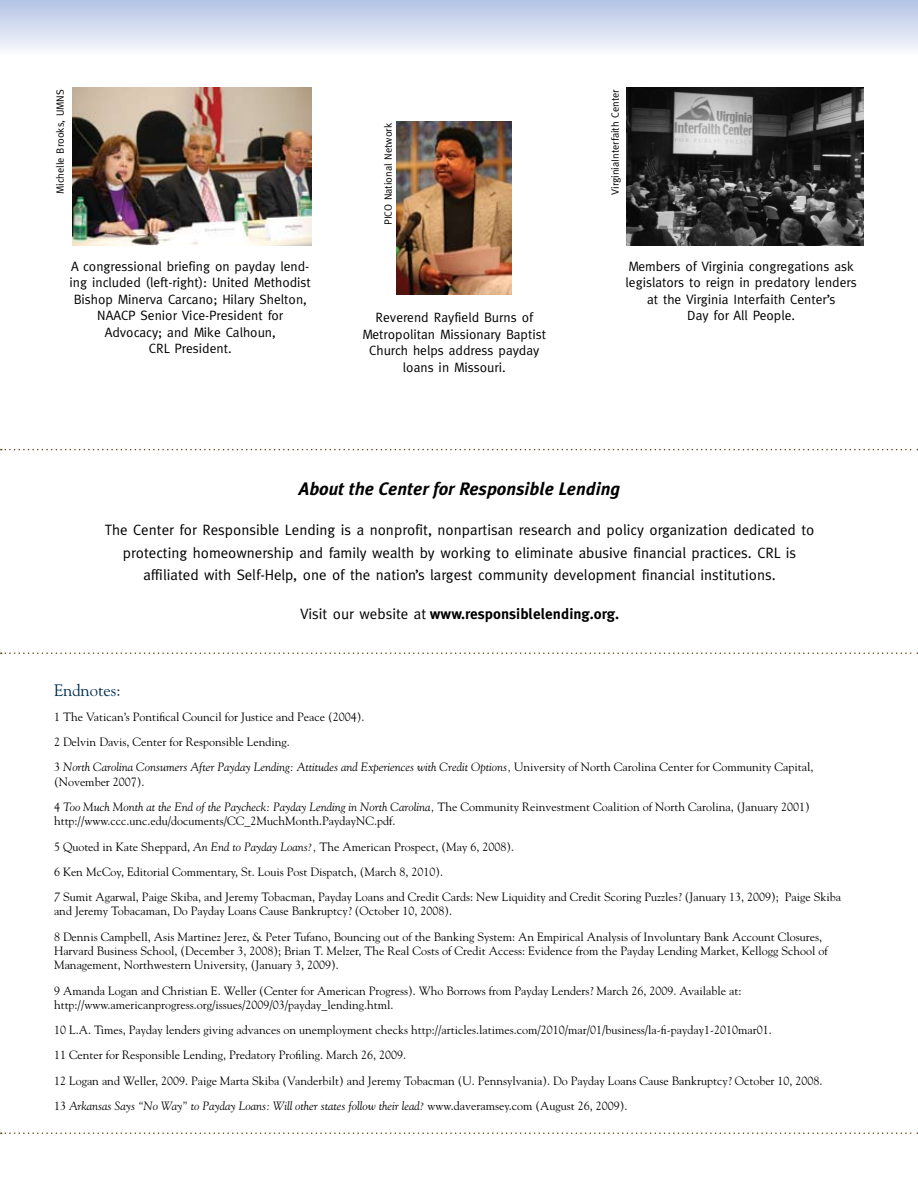
<style>
.page{position:relative;width:918px;height:1188px;background:#fff}
.page>*{position:absolute;margin:0;border:0;box-sizing:border-box;transform-origin:0 0}
.t1{font:italic 700 18px "Meta Plus";color:#000}
.t2{font:16.5px "Goudy";color:#002e4f}
.t3{font:15px/22.5px "Meta";color:#000;text-align:center}
.t4{font:700 15px "Meta Plus";color:#000}
.t5{font:13.5px/16.5px "Meta";color:#000;text-align:center}
.t6{font:12px/25.2px "Goudy";color:#000}
.t7{font:10.5px "Meta";color:#000}
.s1{font-family:"Meta";font-weight:400}
.s2{font-style:italic}
</style>
<div class="page">
<svg style="left:1px;top:652px;width:917px;height:2px"></svg>
<svg style="left:1px;top:449px;width:917px;height:1px"></svg>
<svg style="left:1px;top:1132px;width:917px;height:2px"></svg>
<img style="left:627px;top:88px;width:237px;height:157px">
<img style="left:396px;top:122px;width:115px;height:172px">
<div style="left:0;top:0;width:918px;height:56px;background:linear-gradient(to bottom,#b2c2e5,#fafafd)"></div>
<img style="left:72px;top:88px;width:240px;height:157px">
<p class="t7" style="left:54px;top:194px;width:106px;rotate:-90deg">Michelle Brooks, UMNS</p>
<p class="t7" style="left:609px;top:195px;width:107px;rotate:-90deg">VirginiaInterfaith Center</p>
<p class="t7" style="left:382px;top:225px;width:104px;rotate:-90deg">PICO National Network</p>
<p class="t5" style="left:70px;top:257px;width:243px">A congressional briefing on payday lend&shy;ing included (left-right): United Methodist Bishop Minerva Carcano; Hilary Shelton, NAACP Senior Vice-President for Advocacy; and Mike Calhoun,<br>CRL President.</p>
<p class="t5" style="left:362px;top:309px;width:185px">Reverend Rayfield Burns of<br>Metropolitan Missionary Baptist<br>Church helps address payday loans in Missouri.</p>
<p class="t5" style="left:626px;top:258px;width:233px">Members of Virginia congregations ask legislators to reign in predatory lenders at the Virginia Interfaith Center’s<br>Day for All People.</p>
<h1 class="t1" style="left:299px;top:478px;width:323px">About the Center for Responsible Lending</h1>
<p class="t3" style="left:105px;top:519px;width:711px">The Center for Responsible Lending is a nonprofit, nonpartisan research and policy organization dedicated to protecting homeownership and family wealth by working to eliminate abusive financial practices. CRL is affiliated with Self-Help, one of the nation’s largest community development financial institutions.</p>
<p class="t4" style="left:300px;top:605px;width:321px"><span class="s1">Visit our website at</span> www.responsiblelending.org.</p>
<h2 class="t2" style="left:54px;top:680px;width:68px">Endnotes:</h2>
<p class="t6" style="left:54px;top:704px;width:761px">1 The Vatican’s Pontifical Council for Justice and Peace (2004).<br>2 Delvin Davis, Center for Responsible Lending.<br>3 <span class="s2">North Carolina Consumers After Payday Lending: Attitudes and Experiences with Credit Options,</span> University of North Carolina Center for Community Capital,</p>
<p class="t6" style="left:54px;top:769px;width:757px">(November 2007).<br>4 <span class="s2">Too Much Month at the End of the Paycheck: Payday Lending in North Carolina,</span> The Community Reinvestment Coalition of North Carolina, (January 2001)</p>
<p class="t6" style="left:54px;top:808px;width:789px">http://www.ccc.unc.edu/documents/CC_2MuchMonth.PaydayNC.pdf.<br>5 Quoted in Kate Sheppard, <span class="s2">An End to Payday Loans?,</span> The American Prospect, (May 6, 2008).<br>6 Ken McCoy, Editorial Commentary, St. Louis Post Dispatch, (March 8, 2010).<br><span class="s2">7</span> Sumit Agarwal, Paige Skiba, and Jeremy Tobacman, Payday Loans and Credit Cards: New Liquidity and Credit Scoring Puzzles? (January 13, 2009); Paige Skiba</p>
<p class="t6" style="left:54px;top:898px;width:770px">and Jeremy Tobacaman, Do Payday Loans Cause Bankruptcy? (October 10, 2008).<br>8 Dennis Campbell, Asis Martinez Jerez, &amp; Peter Tufano, Bouncing out of the Banking System: An Empirical Analysis of Involuntary Bank Account Closures,</p>
<p class="t6" style="left:54px;top:943px;width:775px;line-height:14.4px">Harvard Business School, (December 3, 2008); Brian T. Melzer, The Real Costs of Credit Access: Evidence from the Payday Lending Market, Kellogg School of<br>Management, Northwestern University, (January 3, 2009).</p>
<p class="t6" style="left:54px;top:983px;width:689px;line-height:14.4px">9 Amanda Logan and Christian E. Weller (Center for American Progress). Who Borrows from Payday Lenders? March 26, 2009. Available at: http://www.americanprogress.org/issues/2009/03/payday_lending.html.</p>
<p class="t6" style="left:54px;top:1017px;width:770px">10 L.A. Times, Payday lenders giving advances on unemployment checks http://articles.latimes.com/2010/mar/01/business/la-fi-payday1-2010mar01.<br>11 Center for Responsible Lending, Predatory Profiling. March 26, 2009.<br>12 Logan and Weller, 2009. Paige Marta Skiba (Vanderbilt) and Jeremy Tobacman (U. Pennsylvania). Do Payday Loans Cause Bankruptcy? October 10, 2008.<br>13 <span class="s2">Arkansas Says “No Way” to Payday Loans: Will other states follow their lead?</span> www.daveramsey.com (August 26, 2009).</p>
</div>
